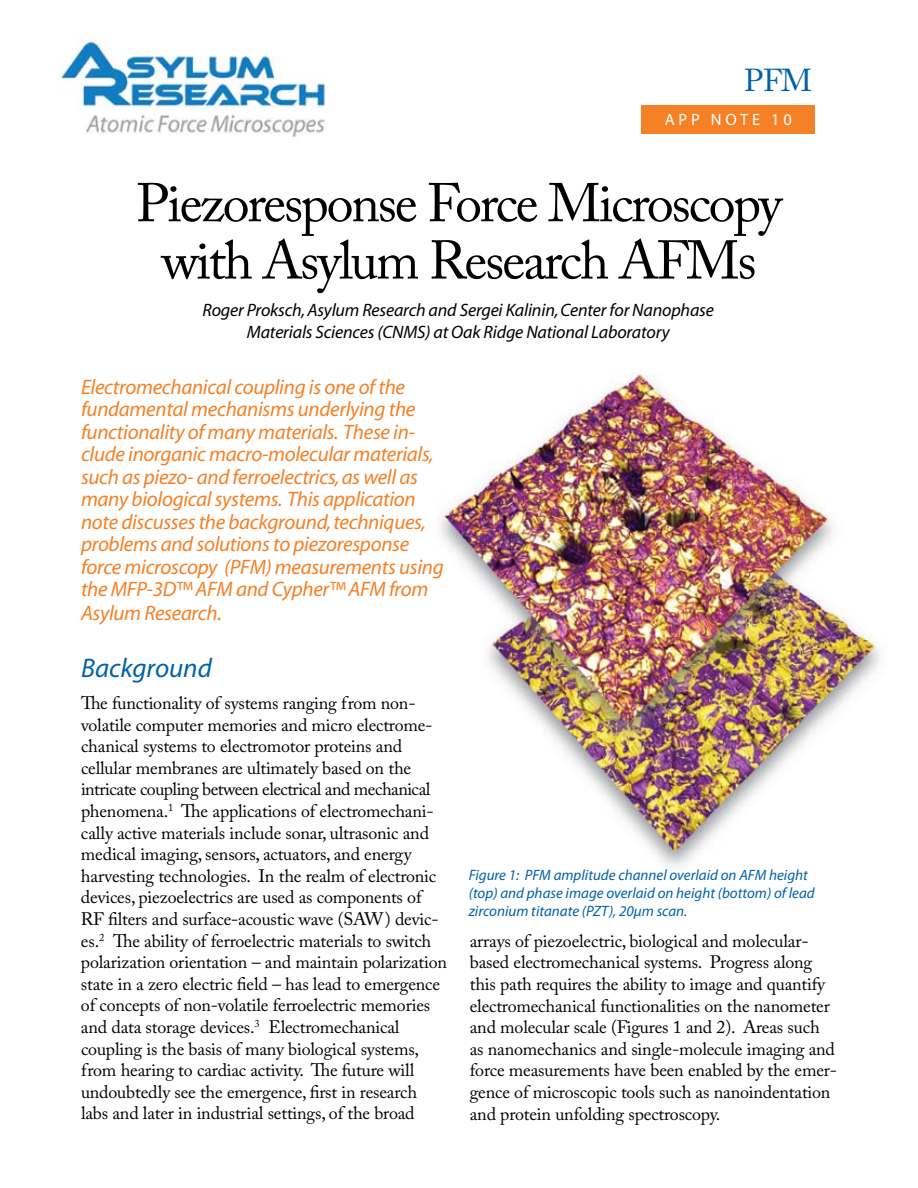
<style>
.page{position:relative;width:918px;height:1188px;background:#fff}
.page>*{position:absolute;margin:0;border:0;box-sizing:border-box;transform-origin:0 0}
.t1{font:54px/57.3px "Adobe Caslon Pro";letter-spacing:-.04em;color:#000;text-align:center}
.t2{font:31.5px "Adobe Caslon Pro";color:#0061aa}
.t3{font:italic 27px "Myriad Pro";color:#0061aa}
.t4{font:italic 21px/22.6px "Myriad";letter-spacing:-.015em;color:#f58025}
.t5{font:18px/21.6px "Adobe Caslon Pro";letter-spacing:-.01em;color:#000}
.t6{font:italic 18px/21.6px "Myriad";letter-spacing:-.01em;color:#000;text-align:center}
.t7{font:16.5px "Myriad Pro";letter-spacing:.23em;color:#fff}
.t8{font:italic 15px/18px "Myriad Pro";color:#0061aa}
</style>
<div class="page">
<img style="left:437px;top:374px;width:443px;height:493px">
<div style="left:642px;top:106px;width:173px;height:28px;background:#f58025"></div>
<img style="left:58px;top:40px;width:271px;height:97px">
<h2 class="t2" style="left:744px;top:62px;width:69px">PFM</h2>
<p class="t7" style="left:665px;top:109px;width:129px">APP NOTE 10</p>
<h1 class="t1" style="left:136px;top:174px;width:647px">Piezoresponse Force Microscopy with Asylum Research AFMs</h1>
<p class="t6" style="left:203px;top:300px;width:513px">Roger Proksch, Asylum Research and Sergei Kalinin, Center for Nanophase<br>Materials Sciences (CNMS) at Oak Ridge National Laboratory</p>
<p class="t4" style="left:81px;top:376px;width:364px">Electromechanical coupling is one of the fundamental mechanisms underlying the functionality of many materials. These in&shy;clude inorganic macro-molecular materials, such as piezo- and ferroelectrics, as well as many biological systems. This application note discusses the background, techniques, problems and solutions to piezoresponse force microscopy (PFM) measurements using the MFP-3D™ AFM and Cypher™ AFM from Asylum Research.</p>
<h3 class="t3" style="left:81px;top:651px;width:132px">Background</h3>
<p class="t5" style="left:81px;top:692px;width:368px">The functionality of systems ranging from non&shy;volatile computer memories and micro electrome&shy;chanical systems to electromotor proteins and cellular membranes are ultimately based on the intricate coupling between electrical and mechanical phenomena.<sup>1</sup> The applications of electromechani&shy;cally active materials include sonar, ultrasonic and medical imaging, sensors, actuators, and energy harvesting technologies. In the realm of electronic devices, piezoelectrics are used as components of RF filters and surface-acoustic wave (SAW) devic&shy;es.<sup>2</sup> The ability of ferroelectric materials to switch polarization orientation – and maintain polarization state in a zero electric field – has lead to emergence of concepts of non-volatile ferroelectric memories and data storage devices.<sup>3</sup> Electromechanical coupling is the basis of many biological systems, from hearing to cardiac activity. The future will undoubtedly see the emergence, first in research labs and later in industrial settings, of the broad</p>
<p class="t8" style="left:469px;top:866px;width:348px">Figure 1: PFM amplitude channel overlaid on AFM height (top) and phase image overlaid on height (bottom) of lead zirconium titanate (PZT), 20µm scan.</p>
<p class="t5" style="left:470px;top:930px;width:369px">arrays of piezoelectric, biological and molecular&shy;based electromechanical systems. Progress along this path requires the ability to image and quantify electromechanical functionalities on the nanometer and molecular scale (Figures 1 and 2). Areas such as nanomechanics and single-molecule imaging and force measurements have been enabled by the emer&shy;gence of microscopic tools such as nanoindentation and protein unfolding spectroscopy.</p>
</div>
